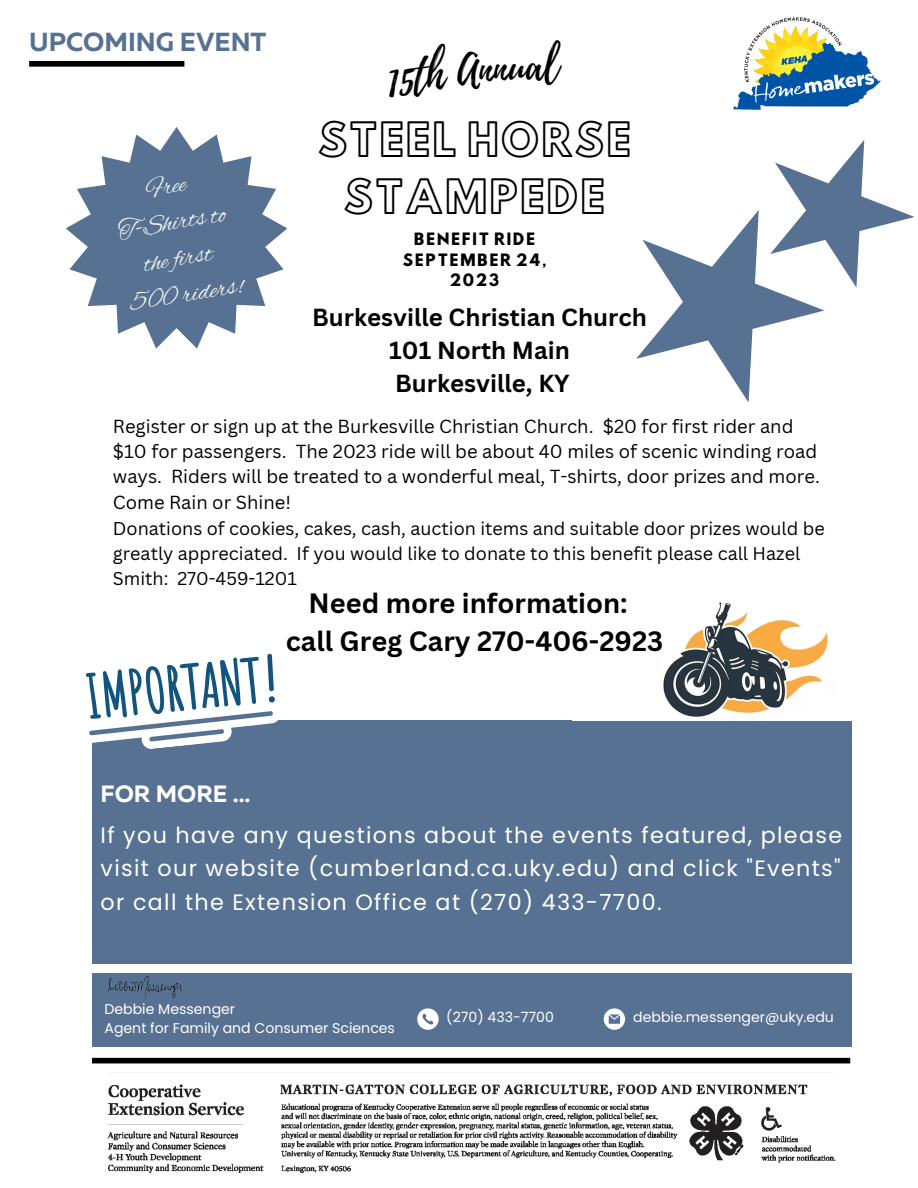
<style>
.page{position:relative;width:918px;height:1188px;background:#fff}
.page>*{position:absolute;margin:0;border:0;box-sizing:border-box;transform-origin:0 0}
.t1{font:42.75px "Playlist Script";color:#000}
.t2{font:40.8px/56.4px "Hussar Ekologiczne 1";letter-spacing:.06em;color:#000;text-align:center}
.t3{font:700 27.15px "Canva Sans";color:#000}
.t4{font:26.25px "Alex Brush";color:#eff4f7}
.t5{font:26.25px "Alex Brush";color:#fbfbfb}
.t6{font:700 26.1px "Muller";color:#567191}
.t7{font:700 24px "Canva Sans";color:#000}
.t8{font:700 23.55px "Muller";color:#fff}
.t9{font:22.2px/33.2px "Poppins";letter-spacing:.06em;color:#fff;text-align:justify}
.t10{font:18.45px/25.3px "Canva Sans";color:#000}
.t11{font:18px/24.8px "Canva Sans";color:#000}
.t12{font:15.15px/20.9px "Hussar Bd";letter-spacing:.09em;color:#000;text-align:center}
.t13{font:14.1px "Poppins";color:#fff}
.s1{color:#eff4f7}
</style>
<div class="page">
<div style="left:92px;top:720px;width:759px;height:244px;background:#567191"></div>
<div style="left:92px;top:973px;width:759px;height:74px;background:#567191"></div>
<div style="left:29px;top:61px;width:155px;height:6px;background:#000"></div>
<div style="left:92px;top:1058px;width:758px;height:5px;background:#000"></div>
<svg style="left:417px;top:1008px;width:22px;height:22px"></svg>
<svg style="left:604px;top:1008px;width:21px;height:22px"></svg>
<img style="left:733px;top:17px;width:148px;height:93px">
<svg style="left:86px;top:653px;width:192px;height:96px"></svg>
<img style="left:108px;top:975px;width:74px;height:24px">
<img style="left:107px;top:1072px;width:729px;height:101px">
<svg style="left:66px;top:127px;width:221px;height:222px;fill:#567191"></svg>
<svg style="left:636px;top:140px;width:279px;height:262px"></svg>
<img style="left:663px;top:602px;width:166px;height:115px">
<p class="t6" style="left:29px;top:31px;width:239px">UPCOMING EVENT</p>
<p class="t4" style="left:144px;top:175px;width:42px;rotate:-9deg">Free</p>
<p class="t4" style="left:116px;top:216px;width:110px;rotate:-9deg">T-Shirts to</p>
<p class="t4" style="left:142px;top:249px;width:71px;rotate:-9deg">the first</p>
<p class="t5" style="left:128px;top:288px;width:116px;rotate:-9deg"><span class="s1">500</span> riders!</p>
<p class="t1" style="left:385px;top:49px;width:174px;rotate:-5deg">15th Annual</p>
<p class="t2" style="left:318px;top:116px;width:314px">STEEL HORSE<br>STAMPEDE</p>
<p class="t12" style="left:403px;top:230px;width:146px">BENEFIT RIDE<br>SEPTEMBER 24,<br>2023</p>
<p class="t7" style="left:312px;top:301px;width:336px">Burkesville Christian Church</p>
<p class="t7" style="left:389px;top:333px;width:182px">101 North Main</p>
<p class="t7" style="left:395px;top:366px;width:176px">Burkesville, KY</p>
<p class="t10" style="left:113px;top:413px;width:709px">Register or sign up at the Burkesville Christian Church. $20 for first rider and $10 for passengers. The 2023 ride will be about 40 miles of scenic winding road ways. Riders will be treated to a wonderful meal, T-shirts, door prizes and more.<br>Come Rain or Shine!</p>
<p class="t11" style="left:113px;top:516px;width:713px">Donations of cookies, cakes, cash, auction items and suitable door prizes would be greatly appreciated. If you would like to donate to this benefit please call Hazel<br>Smith: 270-459-1201</p>
<p class="t3" style="left:309px;top:584px;width:321px">Need more information:</p>
<p class="t3" style="left:286px;top:622px;width:379px">call Greg Cary 270-406-2923</p>
<p class="t8" style="left:101px;top:784px;width:152px">FOR MORE ...</p>
<p class="t9" style="left:101px;top:819px;width:743px">If you have any questions about the events featured, please visit our website (cumberland.ca.uky.edu) and click "Events" or call the Extension Office at (270) 433-7700.</p>
<p class="t13" style="left:105px;top:999px;width:132px">Debbie Messenger</p>
<p class="t13" style="left:105px;top:1018px;width:292px">Agent for Family and Consumer Sciences</p>
<p class="t13" style="left:446px;top:1007px;width:109px">(270) 433-7700</p>
<p class="t13" style="left:633px;top:1007px;width:202px">debbie.messenger@uky.edu</p>
</div>
